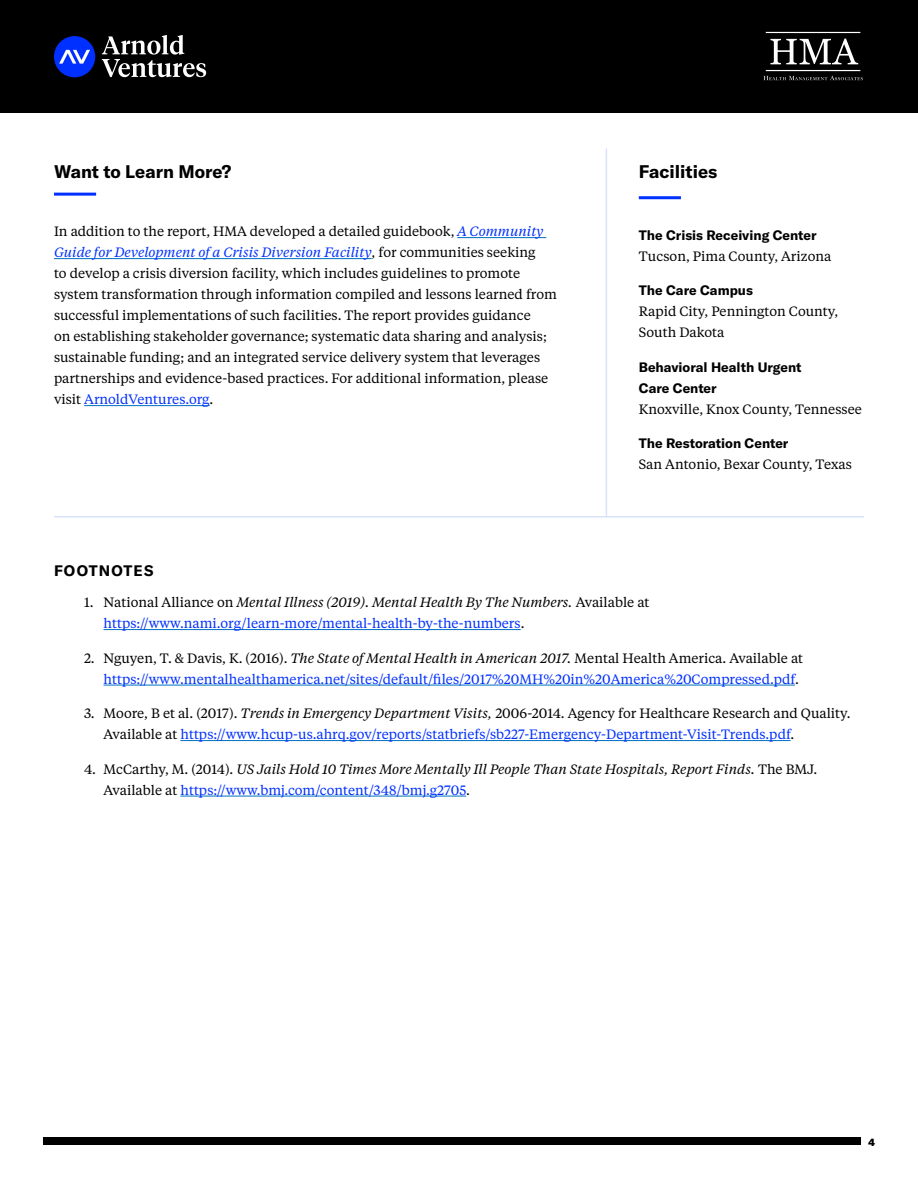
<style>
.page{position:relative;width:918px;height:1188px;background:#fff}
.page>*{position:absolute;margin:0;border:0;box-sizing:border-box;transform-origin:0 0}
.t1{font:700 18px "GT America";color:#000}
.t2{font:700 15px "GT America";letter-spacing:.08em;color:#000}
.t3{font:13.5px/21px "Tiempos Text";color:#000}
.t4{font:13.5px/21px "Tiempos Text";color:#0030ff}
.t5{font:italic 13.5px/21px "Tiempos Text";color:#000}
.t6{font:700 13.5px/21px "GT America";color:#000}
.t7{font:900 10.5px "GT America";color:#000}
.s1{font-style:italic;color:#0030ff}
.s2{color:#0030ff}
.s3{color:#000}
.s4{font-style:italic;color:#000}
.s5{font-style:normal}
.s6{font-style:normal;color:#0030ff}
</style>
<div class="page">
<hr style="left:457px;top:237px;width:89px;height:1px;background:#0070c0">
<hr style="left:54px;top:258px;width:318px;height:1px;background:#0070c0">
<hr style="left:84px;top:405px;width:126px;height:1px;background:#0070c0">
<hr style="left:54px;top:193px;width:42px;height:3px;background:#0030ff">
<hr style="left:639px;top:196px;width:42px;height:3px;background:#0030ff">
<hr style="left:606px;top:148px;width:1px;height:370px;background:#d8e3fb">
<hr style="left:54px;top:516px;width:810px;height:2px;background:#d8e3fb">
<hr style="left:104px;top:629px;width:417px;height:1px;background:#0070c0">
<hr style="left:104px;top:685px;width:691px;height:1px;background:#0070c0">
<hr style="left:180px;top:740px;width:611px;height:1px;background:#0070c0">
<hr style="left:180px;top:796px;width:286px;height:1px;background:#0070c0">
<div style="left:0;top:0;width:918px;height:112px;background:#000"></div>
<div style="left:54px;top:36px;width:41px;height:41px;background:#0030ff;border-radius:50%"></div>
<svg style="left:59px;top:50px;width:31px;height:14px"></svg>
<svg style="left:102px;top:35px;width:104px;height:42px"></svg>
<svg style="left:770px;top:39px;width:88px;height:25px"></svg>
<hr style="left:766px;top:32px;width:94px;height:1px;background:#fff">
<hr style="left:766px;top:70px;width:94px;height:1px;background:#fff">
<svg style="left:764px;top:76px;width:99px;height:4px"></svg>
<div style="left:44px;top:1137px;width:817px;height:8px;background:#000"></div>
<p class="t1" style="left:54px;top:160px;width:179px">Want to Learn More?</p>
<p class="t3" style="left:54px;top:220px;width:504px">In addition to the report, HMA developed a detailed guidebook, <span class="s1">A Community Guide for Development of a Crisis Diversion Facility</span>, for communities seeking<br>to develop a crisis diversion facility, which includes guidelines to promote system transformation through information compiled and lessons learned from successful implementations of such facilities. The report provides guidance<br>on establishing stakeholder governance; systematic data sharing and analysis; sustainable funding; and an integrated service delivery system that leverages partnerships and evidence-based practices. For additional information, please visit <span class="s2">ArnoldVentures.org</span>.</p>
<p class="t1" style="left:639px;top:160px;width:80px">Facilities</p>
<p class="t6" style="left:639px;top:224px;width:179px">The Crisis Receiving Center</p>
<p class="t3" style="left:639px;top:245px;width:194px">Tucson, Pima County, Arizona</p>
<p class="t6" style="left:639px;top:280px;width:116px">The Care Campus</p>
<p class="t3" style="left:639px;top:300px;width:201px">Rapid City, Pennington County,<br>South Dakota</p>
<p class="t6" style="left:639px;top:356px;width:164px">Behavioral Health Urgent<br>Care Center</p>
<p class="t3" style="left:639px;top:398px;width:225px">Knoxville, Knox County, Tennessee</p>
<p class="t6" style="left:639px;top:433px;width:151px">The Restoration Center</p>
<p class="t3" style="left:639px;top:453px;width:214px">San Antonio, Bexar County, Texas</p>
<p class="t2" style="left:54px;top:561px;width:101px">FOOTNOTES</p>
<p class="t4" style="left:104px;top:591px;width:548px;text-indent:-20px"><span class="s3">1. National Alliance on</span> <span class="s4">Mental Illness (2019). Mental Health By The Numbers.</span> <span class="s3">Available at </span>https://www.nami.org/learn-more/mental-health-by-the-numbers<span class="s3">.</span></p>
<p class="t4" style="left:104px;top:647px;width:701px;text-indent:-20px"><span class="s3">2. Nguyen, T. &amp; Davis, K. (2016).</span> <span class="s4">The State of Mental Health in American 2017.</span> <span class="s3">Mental Health America. Available at </span>https://www.mentalhealthamerica.net/sites/default/files/2017%20MH%20in%20America%20Compressed.pdf<span class="s3">.</span></p>
<p class="t4" style="left:104px;top:702px;width:749px;text-indent:-20px"><span class="s3">3. Moore, B et al. (2017).</span> <span class="s4">Trends in Emergency Department Visits,</span> <span class="s3">2006-2014. Agency for Healthcare Research and Quality.<br>Available at</span> https://www.hcup-us.ahrq.gov/reports/statbriefs/sb227-Emergency-Department-Visit-Trends.pdf<span class="s3">.</span></p>
<p class="t5" style="left:104px;top:758px;width:715px;text-indent:-20px"><span class="s5">4. McCarthy, M. (2014).</span> US Jails Hold 10 Times More Mentally Ill People Than State Hospitals, Report Finds. <span class="s5">The BMJ.<br>Available at</span> <span class="s6">https://www.bmj.com/content/348/bmj.g2705</span><span class="s5">.</span></p>
<p class="t7" style="left:868px;top:1135px;width:9px">4</p>
</div>
